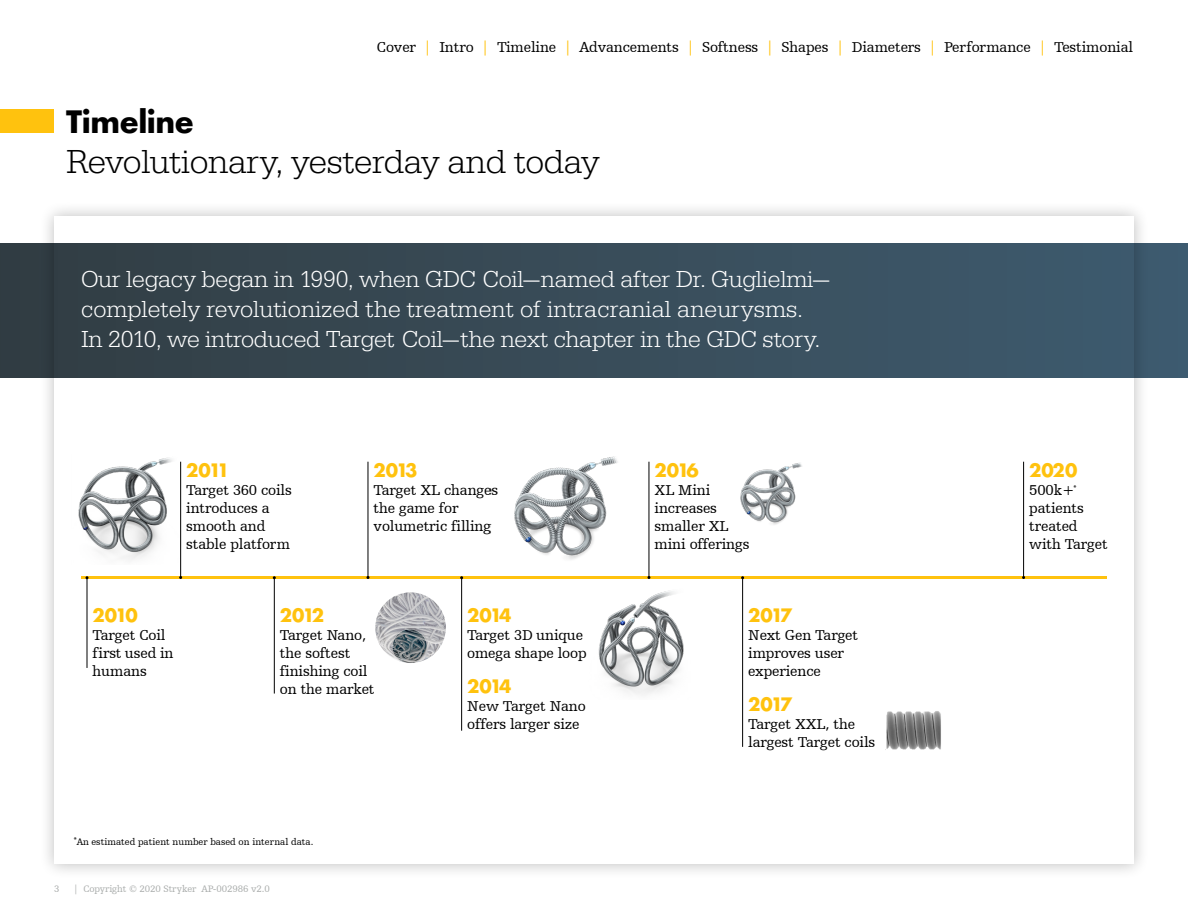
<style>
.page{position:relative;width:1188px;height:918px;background:#fff}
.page>*{position:absolute;margin:0;border:0;box-sizing:border-box;transform-origin:0 0}
.t1{font:300 34.5px "URW Egyptienne TOT";letter-spacing:-.01em;color:#000}
.t2{font:700 30px "Futura Std";color:#000}
.t3{font:300 24px/30px "URW Egyptienne TOT";letter-spacing:-.01em;color:#fff}
.t4{font:700 18px "Futura Std";letter-spacing:-.12em;color:#ffc20e}
.t5{font:15px/18px "Humanist Slabserif 712 BT";letter-spacing:-.01em;color:#000}
.t6{font:9.75px "Humanist Slabserif 712 BT";color:#000}
.t7{font:9.75px "Humanist Slabserif 712 BT";letter-spacing:-.01em;color:#abaead}
.s1{color:#ffc20e}
</style>
<div class="page">
<div style="left:0;top:110px;width:54px;height:23px;background:#ffc20e"></div>
<div style="left:39px;top:201px;width:1110px;height:678px;background:#000;opacity:.25"></div>
<div style="left:54px;top:216px;width:1080px;height:648px;background:#fff"></div>
<div style="left:0;top:243px;width:1188px;height:135px;background:linear-gradient(to right,#323d43,#3e5b6f)"></div>
<hr style="left:81px;top:576px;width:1026px;height:3px;background:#ffc20e">
<hr style="left:87px;top:578px;width:1px;height:90px;background:#000">
<hr style="left:180px;top:462px;width:1px;height:116px;background:#000">
<hr style="left:368px;top:462px;width:1px;height:116px;background:#000">
<hr style="left:649px;top:462px;width:1px;height:116px;background:#000">
<hr style="left:1023px;top:462px;width:1px;height:116px;background:#000">
<hr style="left:274px;top:578px;width:1px;height:116px;background:#000">
<hr style="left:461px;top:578px;width:1px;height:153px;background:#000">
<hr style="left:742px;top:578px;width:1px;height:169px;background:#000">
<img style="left:78px;top:457px;width:94px;height:103px">
<img style="left:598px;top:591px;width:86px;height:104px">
<img style="left:886px;top:711px;width:55px;height:39px">
<img style="left:375px;top:592px;width:71px;height:71px;border-radius:35px">
<img style="left:514px;top:456px;width:104px;height:104px">
<img style="left:740px;top:463px;width:62px;height:62px">
<p class="t5" style="left:377px;top:38px;width:758px">Cover <span class="s1">|</span> Intro <span class="s1">|</span> Timeline <span class="s1">|</span> Advancements <span class="s1">|</span> Softness <span class="s1">|</span> Shapes <span class="s1">|</span> Diameters <span class="s1">|</span> Performance <span class="s1">|</span> Testimonial</p>
<h2 class="t2" style="left:66px;top:102px;width:129px">Timeline</h2>
<h1 class="t1" style="left:66px;top:142px;width:535px">Revolutionary, yesterday and today</h1>
<h3 class="t3" style="left:81px;top:265px;width:750px">Our legacy began in 1990, when GDC Coil—named after Dr. Guglielmi— completely revolutionized the treatment of intracranial aneurysms.<br>In 2010, we introduced Target Coil—the next chapter in the GDC story.</h3>
<p class="t4" style="left:186px;top:458px;width:45px">2011</p>
<p class="t5" style="left:186px;top:480px;width:107px">Target 360 coils introduces a smooth and stable platform</p>
<p class="t4" style="left:374px;top:458px;width:45px">2013</p>
<p class="t5" style="left:374px;top:480px;width:126px">Target XL changes the game for volumetric filling</p>
<p class="t4" style="left:93px;top:603px;width:47px">2010</p>
<p class="t5" style="left:93px;top:626px;width:83px">Target Coil first used in humans</p>
<p class="t4" style="left:280px;top:603px;width:46px">2012</p>
<p class="t5" style="left:280px;top:626px;width:96px">Target Nano, the softest finishing coil on the market</p>
<p class="t4" style="left:467px;top:603px;width:46px">2014</p>
<p class="t5" style="left:467px;top:626px;width:121px">Target 3D unique omega shape loop</p>
<p class="t4" style="left:467px;top:675px;width:46px">2014</p>
<p class="t5" style="left:467px;top:697px;width:120px">New Target Nano offers larger size</p>
<p class="t6" style="left:73px;top:836px;width:242px"><sup>*</sup>An estimated patient number based on internal data.</p>
<p class="t7" style="left:54px;top:883px;width:7px">3</p>
<p class="t7" style="left:73px;top:883px;width:198px">| Copyright © 2020 Stryker AP-002986 v2.0</p>
<p class="t4" style="left:655px;top:458px;width:46px">2016</p>
<p class="t5" style="left:655px;top:480px;width:96px">XL Mini increases smaller XL mini offerings</p>
<p class="t4" style="left:748px;top:603px;width:46px">2017</p>
<p class="t5" style="left:748px;top:626px;width:111px">Next Gen Target improves user experience</p>
<p class="t4" style="left:748px;top:693px;width:46px">2017</p>
<p class="t5" style="left:748px;top:715px;width:129px">Target XXL, the largest Target coils</p>
<p class="t4" style="left:1029px;top:458px;width:50px">2020</p>
<p class="t5" style="left:1029px;top:480px;width:80px">500k+<sup>* </sup>patients treated with Target</p>
</div>
